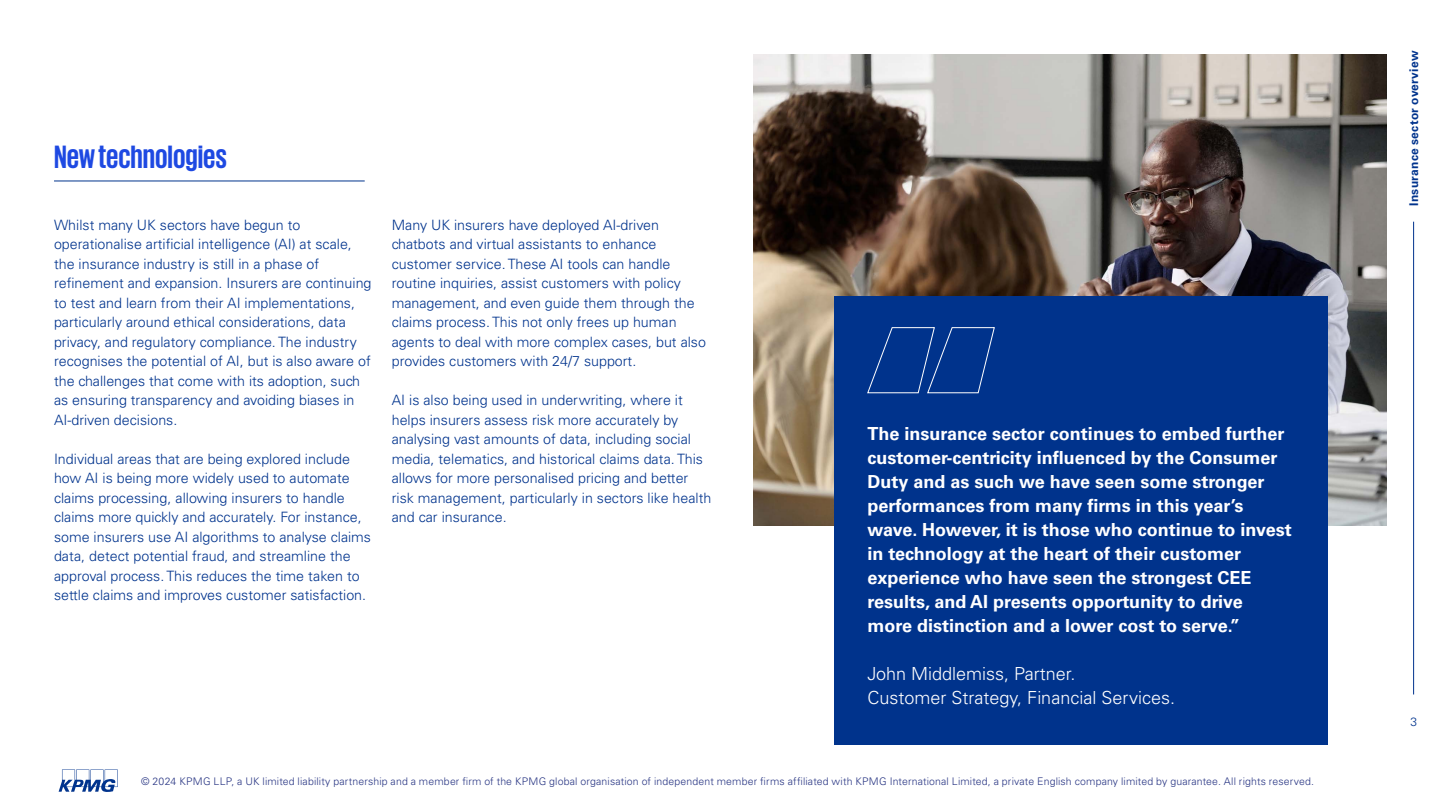
<style>
.page{position:relative;width:1441px;height:810px;background:#fff}
.page>*{position:absolute;margin:0;border:0;box-sizing:border-box;transform-origin:0 0}
.t1{font:700 33px "KPMG";color:#1e49e2}
.t2{font:700 18px/24px "Univers LT Std";color:#fff}
.t3{font:300 18px/24px "Univers LT Std";color:#fff}
.t4{font:300 14.25px/19.5px "Univers LT Std";color:#00338d}
.t5{font:700 12px "Univers LT Std";letter-spacing:.02em;color:#00338d}
.t6{font:300 12px "Univers LT Std";color:#00338d}
.t7{font:300 10.5px "Univers LT Std";letter-spacing:.015em;color:#283583}
</style>
<div class="page">
<hr style="left:1412px;top:222px;width:1px;height:473px;background:#00338d">
<svg style="left:59px;top:770px;width:59px;height:22px"></svg>
<img style="left:753px;top:54px;width:633px;height:472px">
<hr style="left:54px;top:181px;width:310px;height:1px;background:#00338c">
<div style="left:833px;top:296px;width:494px;height:449px;background:#00338c"></div>
<svg style="left:867px;top:327px;width:127px;height:66px"></svg>
<h1 class="t1" style="left:54px;top:140px;width:174px">New technologies</h1>
<p class="t4" style="left:54px;top:215px;width:319px">Whilst many UK sectors have begun to operationalise artificial intelligence (AI) at scale, the insurance industry is still in a phase of refinement and expansion. Insurers are continuing to test and learn from their AI implementations, particularly around ethical considerations, data privacy, and regulatory compliance. The industry recognises the potential of AI, but is also aware of the challenges that come with its adoption, such as ensuring transparency and avoiding biases in AI-driven decisions.</p>
<p class="t4" style="left:54px;top:449px;width:318px">Individual areas that are being explored include how AI is being more widely used to automate claims processing, allowing insurers to handle claims more quickly and accurately. For instance, some insurers use AI algorithms to analyse claims data, detect potential fraud, and streamline the approval process. This reduces the time taken to settle claims and improves customer satisfaction.</p>
<p class="t4" style="left:392px;top:215px;width:316px">Many UK insurers have deployed AI-driven chatbots and virtual assistants to enhance customer service. These AI tools can handle routine inquiries, assist customers with policy management, and even guide them through the claims process. This not only frees up human agents to deal with more complex cases, but also provides customers with 24/7 support.</p>
<p class="t4" style="left:392px;top:390px;width:321px">AI is also being used in underwriting, where it helps insurers assess risk more accurately by analysing vast amounts of data, including social media, telematics, and historical claims data. This allows for more personalised pricing and better risk management, particularly in sectors like health and car insurance.</p>
<p class="t2" style="left:867px;top:422px;width:426px">The insurance sector continues to embed further customer-centricity influenced by the Consumer Duty and as such we have seen some stronger performances from many firms in this year’s wave. However, it is those who continue to invest in technology at the heart of their customer experience who have seen the strongest CEE results, and AI presents opportunity to drive<br>more distinction and a lower cost to serve.”</p>
<p class="t3" style="left:867px;top:662px;width:309px">John Middlemiss, Partner.<br>Customer Strategy, Financial Services.</p>
<p class="t7" style="left:141px;top:775px;width:1174px">© 2024 KPMG LLP, a UK limited liability partnership and a member firm of the KPMG global organisation of independent member firms affiliated with KPMG International Limited, a private English company limited by guarantee. All rights reserved.</p>
<p class="t5" style="left:1406px;top:206px;width:157px;rotate:-90deg">Insurance sector overview</p>
<p class="t6" style="left:1410px;top:714px;width:8px">3</p>
</div>
